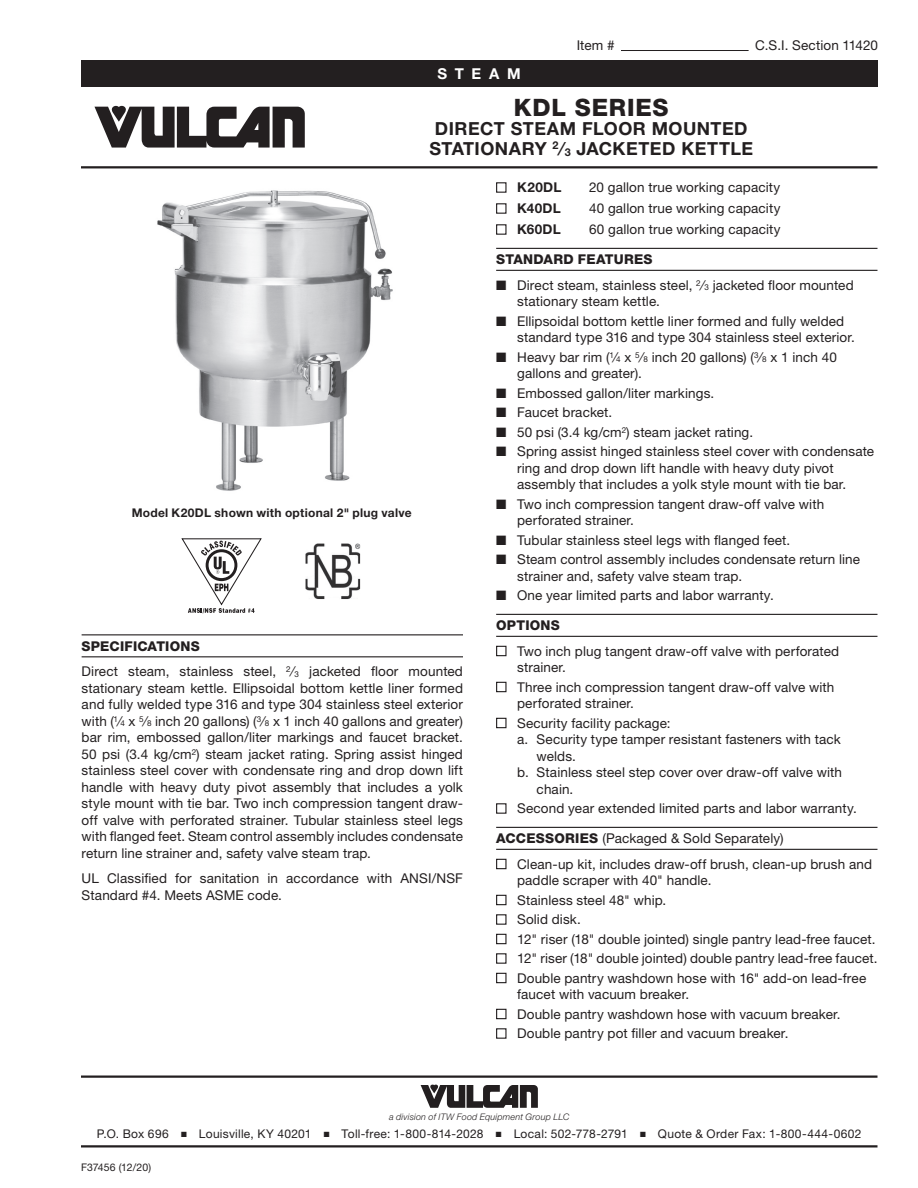
<style>
.page{position:relative;width:918px;height:1188px;background:#fff}
.page>*{position:absolute;margin:0;border:0;box-sizing:border-box;transform-origin:0 0}
.t1{font:800 24px "Helvetica Neue LT Std";letter-spacing:.035em;color:#231f20}
.t2{font:700 18px/19.5px "Helvetica Neue LT Std";letter-spacing:.025em;color:#231f20;text-align:center}
.t3{font:700 15px "Helvetica Neue LT Std";letter-spacing:.515em;color:#fff}
.t4{font:13.5px/16.5px "Helvetica Neue LT Std";letter-spacing:.01em;color:#231f20}
.t5{font:800 13.5px "Helvetica Neue LT Std";letter-spacing:.02em;color:#231f20}
.t6{font:700 13.5px "Helvetica Neue LT Std";letter-spacing:.03em;color:#231f20}
.t7{font:12px "Helvetica Neue LT Std";letter-spacing:.025em;color:#231f20}
.t8{font:700 12px "Helvetica Neue LT Std";letter-spacing:.02em;color:#231f20}
.t9{font:10.5px "Helvetica Neue LT Std";letter-spacing:.005em;color:#231f20}
.t10{font:italic 300 9px "Helvetica Neue LT Std";letter-spacing:.02em;color:#231f20}
.s1{font-size:10.8px}
.s2{font-weight:800}
.s3{font-size:8.1px}
</style>
<div class="page">
<div style="left:81px;top:60px;width:796px;height:27px;background:#231f20"></div>
<hr style="left:81px;top:1076px;width:797px;height:2px;background:#231f20">
<svg style="left:421px;top:1085px;width:117px;height:23px"></svg>
<hr style="left:81px;top:1145px;width:797px;height:3px;background:#231f20">
<svg style="left:94px;top:106px;width:211px;height:42px"></svg>
<hr style="left:81px;top:166px;width:797px;height:2px;background:#231f20">
<hr style="left:621px;top:50px;width:128px;height:1px;background:#231f20">
<hr style="left:496px;top:248px;width:381px;height:1px;background:#231f20">
<hr style="left:496px;top:270px;width:381px;height:1px;background:#231f20">
<hr style="left:496px;top:614px;width:381px;height:1px;background:#231f20">
<hr style="left:496px;top:636px;width:381px;height:1px;background:#231f20">
<hr style="left:496px;top:827px;width:381px;height:1px;background:#231f20">
<hr style="left:496px;top:849px;width:381px;height:1px;background:#231f20">
<hr style="left:82px;top:634px;width:381px;height:1px;background:#231f20">
<hr style="left:82px;top:656px;width:381px;height:1px;background:#231f20">
<img style="left:157px;top:190px;width:236px;height:301px">
<svg style="left:181px;top:538px;width:81px;height:75px"></svg>
<img style="left:305px;top:543px;width:56px;height:56px">
<p class="t3" style="left:438px;top:64px;width:85px">STEAM</p>
<p class="t4" style="left:577px;top:37px;width:39px">Item #</p>
<p class="t4" style="left:755px;top:37px;width:124px">C.S.I. Section 11420</p>
<h1 class="t1" style="left:514px;top:93px;width:156px">KDL SERIES</h1>
<h2 class="t2" style="left:429px;top:119px;width:325px">DIRECT STEAM FLOOR MOUNTED<br>STATIONARY <sup>2</sup> ⁄<span class="s1">3</span> JACKETED KETTLE</h2>
<p class="t8" style="left:132px;top:506px;width:281px">Model K20DL shown with optional 2" plug valve</p>
<p class="t4" style="left:82px;top:633px;width:383px;line-height:25.5px"><span class="s2">SPECIFICATIONS<br></span>Direct steam, stainless steel, <sup>2</sup>⁄<span class="s3">3</span> jacketed floor mounted</p>
<p class="t4" style="left:82px;top:679px;width:383px;text-align:justify">stationary steam kettle. Ellipsoidal bottom kettle liner formed and fully welded type 316 and type 304 stainless steel exterior with (<sup>1</sup>⁄<span class="s3">4</span> x <sup>5</sup>⁄<span class="s3">8</span> inch 20 gallons) (<sup>3</sup>⁄<span class="s3">8</span> x 1 inch 40 gallons and greater) bar rim, embossed gallon/liter markings and faucet bracket.<br>50 psi (3.4 kg/cm<sup>2</sup>) steam jacket rating. Spring assist hinged stainless steel cover with condensate ring and drop down lift handle with heavy duty pivot assembly that includes a yolk style mount with tie bar. Two inch compression tangent draw&shy;off valve with perforated strainer. Tubular stainless steel legs with flanged feet. Steam control assembly includes condensate return line strainer and, safety valve steam trap.</p>
<p class="t4" style="left:82px;top:870px;width:383px">UL Classified for sanitation in accordance with ANSI/NSF<br>Standard #4. Meets ASME code.</p>
<p class="t6" style="left:496px;top:179px;width:67px">■ K20DL</p>
<p class="t4" style="left:589px;top:179px;width:193px">20 gallon true working capacity</p>
<p class="t6" style="left:496px;top:200px;width:66px">■ K40DL</p>
<p class="t4" style="left:589px;top:200px;width:193px">40 gallon true working capacity</p>
<p class="t6" style="left:496px;top:221px;width:66px">■ K60DL</p>
<p class="t4" style="left:589px;top:221px;width:193px">60 gallon true working capacity</p>
<p class="t5" style="left:496px;top:251px;width:158px">STANDARD FEATURES</p>
<p class="t4" style="left:517px;top:276px;width:338px;text-indent:-21px">■ Direct steam, stainless steel, <sup>2</sup>⁄<span class="s3">3</span> jacketed floor mounted stationary steam kettle.</p>
<p class="t4" style="left:517px;top:312px;width:339px;text-indent:-21px">■ Ellipsoidal bottom kettle liner formed and fully welded standard type 316 and type 304 stainless steel exterior.</p>
<p class="t4" style="left:517px;top:348px;width:321px;text-indent:-21px">■ Heavy bar rim (<sup>1</sup>⁄<span class="s3">4</span> x <sup>5</sup>⁄<span class="s3">8</span> inch 20 gallons) (<sup>3</sup>⁄<span class="s3">8</span> x 1 inch 40 gallons and greater).</p>
<p class="t4" style="left:496px;top:384px;width:220px">■ Embossed gallon/liter markings.</p>
<p class="t4" style="left:496px;top:404px;width:118px">■ Faucet bracket.</p>
<p class="t4" style="left:496px;top:423px;width:258px">■ 50 psi (3.4 kg/cm<sup>2</sup>) steam jacket rating.</p>
<p class="t4" style="left:517px;top:443px;width:358px;text-indent:-21px">■ Spring assist hinged stainless steel cover with condensate ring and drop down lift handle with heavy duty pivot assembly that includes a yolk style mount with tie bar.</p>
<p class="t4" style="left:517px;top:495px;width:309px;text-indent:-21px">■ Two inch compression tangent draw-off valve with perforated strainer.</p>
<p class="t4" style="left:496px;top:531px;width:296px">■ Tubular stainless steel legs with flanged feet.</p>
<p class="t4" style="left:517px;top:551px;width:344px;text-indent:-21px">■ Steam control assembly includes condensate return line strainer and, safety valve steam trap.</p>
<p class="t4" style="left:496px;top:587px;width:279px">■ One year limited parts and labor warranty.</p>
<p class="t5" style="left:496px;top:617px;width:65px">OPTIONS</p>
<p class="t4" style="left:517px;top:642px;width:324px;text-indent:-21px">■ Two inch plug tangent draw-off valve with perforated strainer.</p>
<p class="t4" style="left:517px;top:678px;width:319px;text-indent:-21px">■ Three inch compression tangent draw-off valve with perforated strainer.</p>
<p class="t4" style="left:496px;top:714px;width:176px">■ Security facility package:</p>
<p class="t4" style="left:517px;top:731px;width:325px">a. Security type tamper resistant fasteners with tack</p>
<p class="t4" style="left:537px;top:747px;width:41px">welds.</p>
<p class="t4" style="left:517px;top:764px;width:326px">b. Stainless steel step cover over draw-off valve with</p>
<p class="t4" style="left:537px;top:780px;width:38px">chain.</p>
<p class="t4" style="left:496px;top:800px;width:362px">■ Second year extended limited parts and labor warranty.</p>
<p class="t4" style="left:496px;top:830px;width:289px"><span class="s2">ACCESSORIES</span> (Packaged &amp; Sold Separately)</p>
<p class="t4" style="left:517px;top:855px;width:356px;text-indent:-21px">■ Clean-up kit, includes draw-off brush, clean-up brush and paddle scraper with 40" handle.</p>
<p class="t4" style="left:496px;top:891px;width:172px">■ Stainless steel 48" whip.</p>
<p class="t4" style="left:496px;top:911px;width:86px">■ Solid disk.</p>
<p class="t4" style="left:496px;top:930px;width:381px">■ 12" riser (18" double jointed) single pantry lead-free faucet.</p>
<p class="t4" style="left:496px;top:950px;width:383px">■ 12" riser (18" double jointed) double pantry lead-free faucet.</p>
<p class="t4" style="left:517px;top:969px;width:351px;text-indent:-21px">■ Double pantry washdown hose with 16" add-on lead-free faucet with vacuum breaker.</p>
<p class="t4" style="left:496px;top:1005px;width:346px">■ Double pantry washdown hose with vacuum breaker.</p>
<p class="t4" style="left:496px;top:1025px;width:294px">■ Double pantry pot filler and vacuum breaker.</p>
<p class="t10" style="left:389px;top:1111px;width:182px">a division of ITW Food Equipment Group LLC</p>
<p class="t7" style="left:97px;top:1127px;width:766px">P.O. Box 696 ■ Louisville, KY 40201 ■ Toll-free: 1-800-814-2028 ■ Local: 502-778-2791 ■ Quote &amp; Order Fax: 1-800-444-0602</p>
<p class="t9" style="left:81px;top:1161px;width:72px">F37456 (12/20)</p>
</div>
